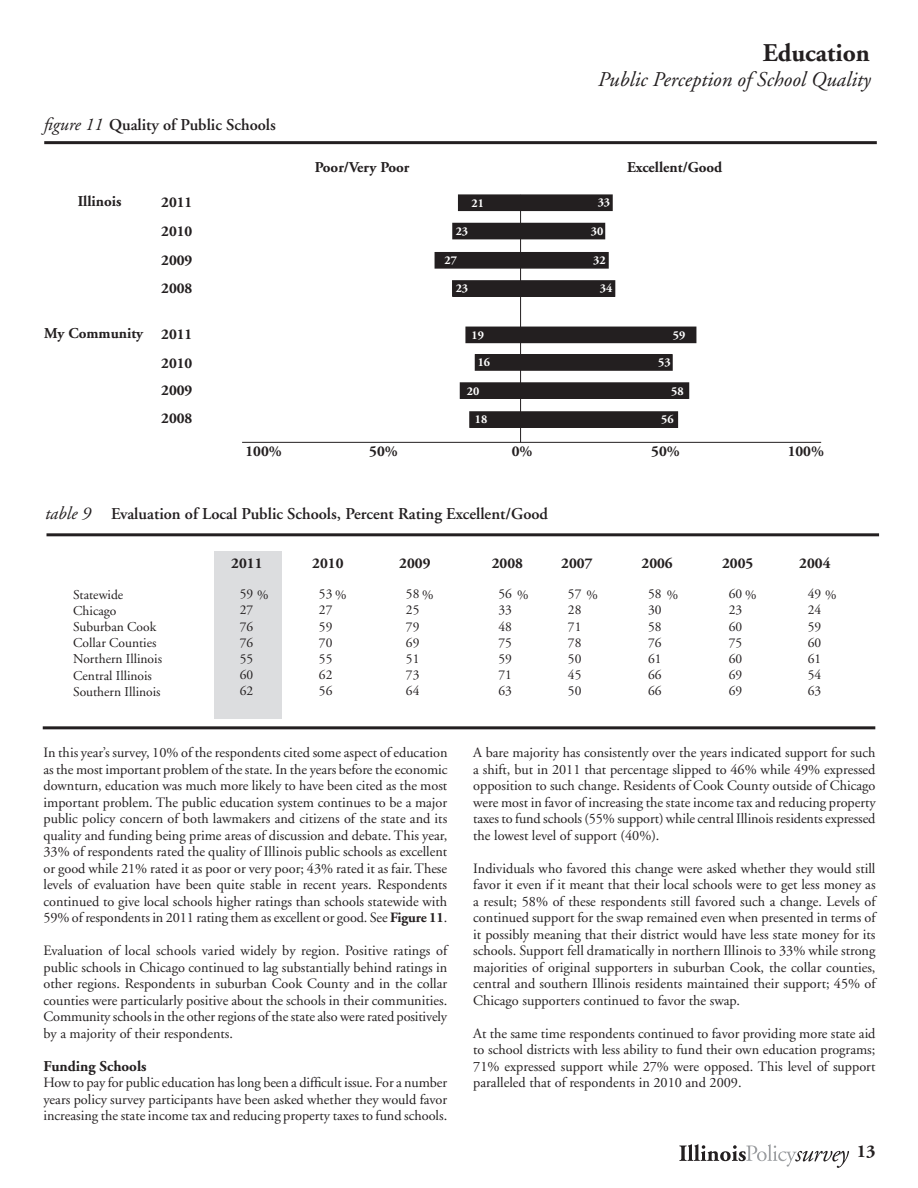
<style>
.page{position:relative;width:918px;height:1188px;background:#fff}
.page>*{position:absolute;margin:0;border:0;box-sizing:border-box;transform-origin:0 0}
.t1{font:700 25.5px "Adobe Garamond";color:#231f20}
.t2{font:italic 21px "Adobe Garamond";color:#231f20}
.t3{font:italic 18px "Adobe Garamond";color:#231f20}
.t4{font:700 18px "Adobe Garamond";color:#231f20}
.t5{font:600 16.5px "Adobe Garamond";color:#231f20}
.t6{font:700 15px "Adobe Garamond";color:#231f20}
.t7{font:14.25px/16.5px "Adobe Garamond";color:#231f20;text-align:justify}
.t8{font:13.5px/16.2px "Adobe Garamond";color:#231f20}
.t9{font:700 12px "Adobe Garamond";color:#fff}
.s1{font-weight:400;font-style:italic;font-size:18px}
.s2{font-weight:700}
</style>
<div class="page">
<svg style="left:680px;top:1144px;width:169px;height:24px"></svg>
<div style="left:214px;top:551px;width:68px;height:168px;background:#dcdddf"></div>
<hr style="left:44px;top:141px;width:833px;height:3px;background:#231f20">
<hr style="left:242px;top:442px;width:579px;height:1px;background:#231f20">
<hr style="left:46px;top:533px;width:833px;height:3px;background:#231f20">
<hr style="left:520px;top:195px;width:1px;height:247px;background:#231f20">
<hr style="left:43px;top:726px;width:832px;height:3px;background:#231f20">
<div style="left:453px;top:281px;width:162px;height:15px;background:#231f20"></div>
<div style="left:452px;top:280px;width:163px;height:17px;border:2px solid #231f20"></div>
<div style="left:470px;top:412px;width:207px;height:15px;background:#231f20"></div>
<div style="left:469px;top:411px;width:209px;height:17px;border:2px solid #231f20"></div>
<div style="left:460px;top:383px;width:228px;height:15px;background:#231f20"></div>
<div style="left:460px;top:382px;width:229px;height:17px;border:2px solid #231f20"></div>
<div style="left:435px;top:253px;width:173px;height:15px;background:#231f20"></div>
<div style="left:435px;top:252px;width:174px;height:17px;border:2px solid #231f20"></div>
<div style="left:453px;top:224px;width:151px;height:15px;background:#231f20"></div>
<div style="left:452px;top:223px;width:153px;height:16px;border:2px solid #231f20"></div>
<div style="left:476px;top:355px;width:196px;height:15px;background:#231f20"></div>
<div style="left:475px;top:354px;width:198px;height:17px;border:2px solid #231f20"></div>
<div style="left:466px;top:327px;width:230px;height:15px;background:#231f20"></div>
<div style="left:465px;top:327px;width:231px;height:16px;border:2px solid #231f20"></div>
<div style="left:459px;top:195px;width:153px;height:15px;background:#231f20"></div>
<div style="left:458px;top:194px;width:155px;height:17px;border:2px solid #231f20"></div>
<h1 class="t1" style="left:763px;top:39px;width:109px">Education</h1>
<p class="t5" style="left:43px;top:116px;width:234px"><span class="s1">figure 11</span> Quality of Public Schools</p>
<h2 class="t2" style="left:597px;top:68px;width:274px">Public Perception of School Quality</h2>
<p class="t6" style="left:315px;top:159px;width:96px">Poor/Very Poor</p>
<p class="t6" style="left:627px;top:159px;width:97px">Excellent/Good</p>
<p class="t6" style="left:78px;top:193px;width:45px">Illinois</p>
<p class="t6" style="left:44px;top:325px;width:100px">My Community</p>
<p class="t6" style="left:161px;top:194px;width:33px">2011</p>
<p class="t9" style="left:472px;top:196px;width:14px">21</p>
<p class="t9" style="left:598px;top:196px;width:14px">33</p>
<p class="t6" style="left:161px;top:223px;width:33px">2010</p>
<p class="t9" style="left:456px;top:225px;width:14px">23</p>
<p class="t9" style="left:591px;top:225px;width:14px">30</p>
<p class="t6" style="left:161px;top:252px;width:33px">2009</p>
<p class="t9" style="left:444px;top:254px;width:14px">27</p>
<p class="t9" style="left:593px;top:254px;width:14px">32</p>
<p class="t6" style="left:161px;top:280px;width:33px">2008</p>
<p class="t9" style="left:456px;top:282px;width:14px">23</p>
<p class="t9" style="left:600px;top:282px;width:14px">34</p>
<p class="t6" style="left:161px;top:327px;width:33px">2011</p>
<p class="t9" style="left:472px;top:328px;width:14px">19</p>
<p class="t9" style="left:673px;top:328px;width:14px">59</p>
<p class="t6" style="left:161px;top:355px;width:33px">2010</p>
<p class="t9" style="left:478px;top:355px;width:14px">16</p>
<p class="t9" style="left:658px;top:355px;width:14px">53</p>
<p class="t6" style="left:161px;top:382px;width:33px">2009</p>
<p class="t9" style="left:467px;top:384px;width:14px">20</p>
<p class="t9" style="left:671px;top:384px;width:14px">58</p>
<p class="t6" style="left:161px;top:410px;width:33px">2008</p>
<p class="t9" style="left:475px;top:413px;width:14px">18</p>
<p class="t9" style="left:661px;top:413px;width:14px">56</p>
<p class="t6" style="left:245px;top:443px;width:38px">100%</p>
<p class="t6" style="left:369px;top:443px;width:30px">50%</p>
<p class="t6" style="left:512px;top:443px;width:22px">0%</p>
<p class="t6" style="left:651px;top:443px;width:30px">50%</p>
<p class="t6" style="left:788px;top:443px;width:38px">100%</p>
<p class="t3" style="left:44px;top:504px;width:47px">table 9</p>
<p class="t5" style="left:111px;top:504px;width:438px">Evaluation of Local Public Schools, Percent Rating Excellent/Good</p>
<p class="t6" style="left:722px;top:556px;width:33px">2005</p>
<p class="t6" style="left:799px;top:556px;width:33px">2004</p>
<p class="t6" style="left:642px;top:556px;width:33px">2006</p>
<p class="t8" style="left:648px;top:586px;width:32px">58 %<br>30<br>58<br>76<br>61<br>66<br>66</p>
<p class="t6" style="left:231px;top:556px;width:33px">2011</p>
<p class="t8" style="left:240px;top:586px;width:30px">59%<br>27<br>76<br>76<br>55<br>60<br>62</p>
<p class="t6" style="left:312px;top:556px;width:33px">2010</p>
<p class="t8" style="left:319px;top:586px;width:29px">53%<br>27<br>59<br>70<br>55<br>62<br>56</p>
<p class="t6" style="left:399px;top:556px;width:33px">2009</p>
<p class="t8" style="left:406px;top:586px;width:29px">58%<br>25<br>79<br>69<br>51<br>73<br>64</p>
<p class="t6" style="left:492px;top:556px;width:33px">2008</p>
<p class="t8" style="left:498px;top:586px;width:32px">56 %<br>33<br>48<br>75<br>59<br>71<br>63</p>
<p class="t6" style="left:561px;top:556px;width:33px">2007</p>
<p class="t8" style="left:568px;top:586px;width:32px">57 %<br>28<br>71<br>78<br>50<br>45<br>50</p>
<p class="t8" style="left:73px;top:587px;width:90px">Statewide<br>Chicago<br>Suburban Cook<br>Collar Counties<br>Northern Illinois<br>Central Illinois<br>Southern Illinois</p>
<p class="t8" style="left:808px;top:586px;width:30px">49%<br>24<br>59<br>60<br>61<br>54<br>63</p>
<p class="t8" style="left:729px;top:586px;width:29px">60%<br>23<br>60<br>75<br>60<br>69<br>69</p>
<p class="t7" style="left:44px;top:745px;width:406px">In this year’s survey, 10% of the respondents cited some aspect of education as the most important problem of the state. In the years before the economic downturn, education was much more likely to have been cited as the most important problem. The public education system continues to be a major public policy concern of both lawmakers and citizens of the state and its quality and funding being prime areas of discussion and debate. This year, 33% of respondents rated the quality of Illinois public schools as excellent or good while 21% rated it as poor or very poor; 43% rated it as fair. These levels of evaluation have been quite stable in recent years. Respondents continued to give local schools higher ratings than schools statewide with 59% of respondents in 2011 rating them as excellent or good. See <span class="s2">Figure 11</span>.</p>
<p class="t7" style="left:44px;top:943px;width:405px">Evaluation of local schools varied widely by region. Positive ratings of public schools in Chicago continued to lag substantially behind ratings in other regions. Respondents in suburban Cook County and in the collar counties were particularly positive about the schools in their communities.<br>Community schools in the other regions of the state also were rated positively by a majority of their respondents.</p>
<p class="t6" style="left:44px;top:1058px;width:105px">Funding Schools</p>
<p class="t7" style="left:44px;top:1075px;width:405px">How to pay for public education has long been a difficult issue. For a number years policy survey participants have been asked whether they would favor increasing the state income tax and reducing property taxes to fund schools.</p>
<p class="t7" style="left:473px;top:745px;width:404px">A bare majority has consistently over the years indicated support for such a shift, but in 2011 that percentage slipped to 46% while 49% expressed opposition to such change. Residents of Cook County outside of Chicago were most in favor of increasing the state income tax and reducing property taxes to fund schools (55% support) while central Illinois residents expressed the lowest level of support (40%).</p>
<p class="t7" style="left:473px;top:860px;width:404px">Individuals who favored this change were asked whether they would still favor it even if it meant that their local schools were to get less money as a result; 58% of these respondents still favored such a change. Levels of continued support for the swap remained even when presented in terms of it possibly meaning that their district would have less state money for its schools. Support fell dramatically in northern Illinois to 33% while strong majorities of original supporters in suburban Cook, the collar counties, central and southern Illinois residents maintained their support; 45% of Chicago supporters continued to favor the swap.</p>
<p class="t7" style="left:473px;top:1025px;width:404px">At the same time respondents continued to favor providing more state aid to school districts with less ability to fund their own education programs; 71% expressed support while 27% were opposed. This level of support paralleled that of respondents in 2010 and 2009.</p>
<p class="t4" style="left:857px;top:1142px;width:20px">13</p>
</div>
